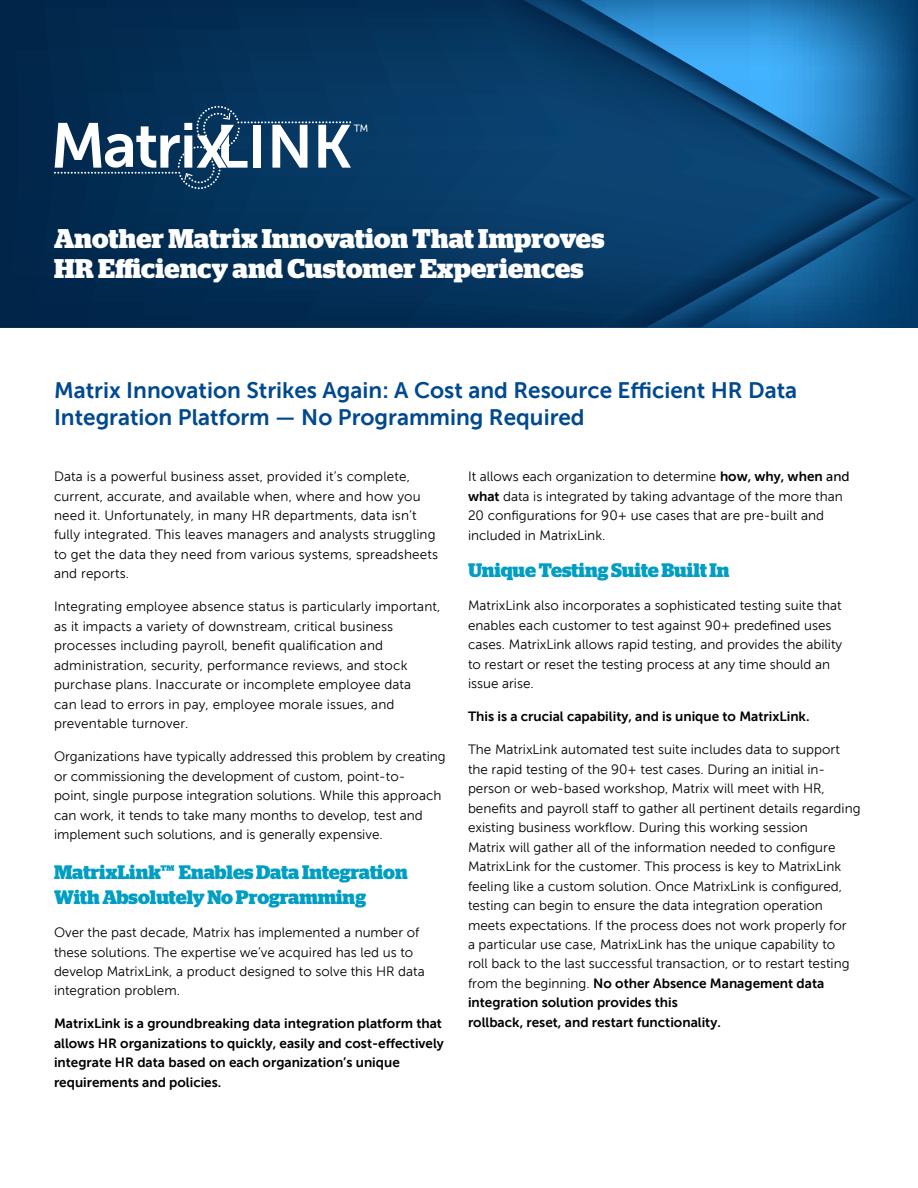
<style>
.page{position:relative;width:918px;height:1188px;background:#fff}
.page>*{position:absolute;margin:0;border:0;box-sizing:border-box;transform-origin:0 0}
.t1{font:700 27px/30px "Stag";letter-spacing:.01em;color:#fff}
.t2{font:22.5px/27px "Museo Sans 700";color:#004990}
.t3{font:700 19.5px/25.5px "Stag";letter-spacing:-.005em;color:#009ec2}
.t4{font:16.2px "Museo Sans 300";color:#fff}
.t5{font:13.5px/19.5px "Museo Sans 300";color:#000}
.t6{font:13.5px/19.5px "Museo Sans 700";color:#000}
.s1{font-family:"Museo Sans 700"}
.s2{font-family:"Museo Sans 500"}
.s3{font-family:"Museo Sans 300"}
</style>
<div class="page">
<svg style="left:880px;top:0;width:36px;height:327px;background:#0a4b7d"></svg>
<svg style="left:0;top:0;width:880px;height:327px;background:#0a3f6b"></svg>
<svg style="left:54px;top:106px;width:297px;height:83px"></svg>
<p class="t4" style="left:354px;top:122px;width:17px">™</p>
<h1 class="t1" style="left:54px;top:223px;width:552px">Another Matrix Innovation That Improves<br>HR Efficiency and Customer Experiences</h1>
<h2 class="t2" style="left:54px;top:377px;width:745px">Matrix Innovation Strikes Again: A Cost and Resource Efficient HR Data<br>Integration Platform — No Programming Required</h2>
<p class="t5" style="left:54px;top:467px;width:386px">Data is a powerful business asset, provided it’s complete, current, accurate, and available when, where and how you need it. Unfortunately, in many HR departments, data isn’t fully integrated. This leaves managers and analysts struggling to get the data they need from various systems, spreadsheets and reports.</p>
<p class="t5" style="left:54px;top:597px;width:388px">Integrating employee absence status is particularly important, as it impacts a variety of downstream, critical business processes including payroll, benefit qualification and administration, security, performance reviews, and stock purchase plans. Inaccurate or incomplete employee data<br>can lead to errors in pay, employee morale issues, and preventable turnover.</p>
<p class="t5" style="left:54px;top:747px;width:393px">Organizations have typically addressed this problem by creating or commissioning the development of custom, point-to-<br>point, single purpose integration solutions. While this approach can work, it tends to take many months to develop, test and implement such solutions, and is generally expensive.</p>
<h3 class="t3" style="left:54px;top:859px;width:355px">MatrixLink™ Enables Data Integration<br>With Absolutely No Programming</h3>
<p class="t5" style="left:54px;top:923px;width:372px">Over the past decade, Matrix has implemented a number of these solutions. The expertise we’ve acquired has led us to develop MatrixLink, a product designed to solve this HR data integration problem.</p>
<p class="t6" style="left:54px;top:1014px;width:391px">MatrixLink is a groundbreaking data integration platform that allows HR organizations to quickly, easily and cost-effectively integrate HR data based on each organization’s unique requirements and policies.</p>
<p class="t5" style="left:468px;top:467px;width:383px">It allows each organization to determine <span class="s1">how, why, when</span> <span class="s2">and </span><span class="s1">what</span> data is integrated by taking advantage of the more than 20 configurations for 90+ use cases that are pre-built and included in MatrixLink.</p>
<h3 class="t3" style="left:468px;top:558px;width:263px">Unique Testing Suite Built In</h3>
<p class="t5" style="left:468px;top:596px;width:376px">MatrixLink also incorporates a sophisticated testing suite that enables each customer to test against 90+ predefined uses cases. MatrixLink allows rapid testing, and provides the ability to restart or reset the testing process at any time should an issue arise.</p>
<p class="t6" style="left:468px;top:707px;width:343px">This is a crucial capability, and is unique to MatrixLink.</p>
<p class="t5" style="left:468px;top:740px;width:394px">The MatrixLink automated test suite includes data to support the rapid testing of the 90+ test cases. During an initial in&shy;person or web-based workshop, Matrix will meet with HR, benefits and payroll staff to gather all pertinent details regarding existing business workflow. During this working session<br>Matrix will gather all of the information needed to configure MatrixLink for the customer. This process is key to MatrixLink feeling like a custom solution. Once MatrixLink is configured, testing can begin to ensure the data integration operation meets expectations. If the process does not work properly for<br>a particular use case, MatrixLink has the unique capability to<br>roll back to the last successful transaction, or to restart testing</p>
<p class="t6" style="left:468px;top:974px;width:358px"><span class="s3">from the beginning.</span> No other Absence Management data integration solution provides this<br>rollback, reset, and restart functionality.</p>
</div>
